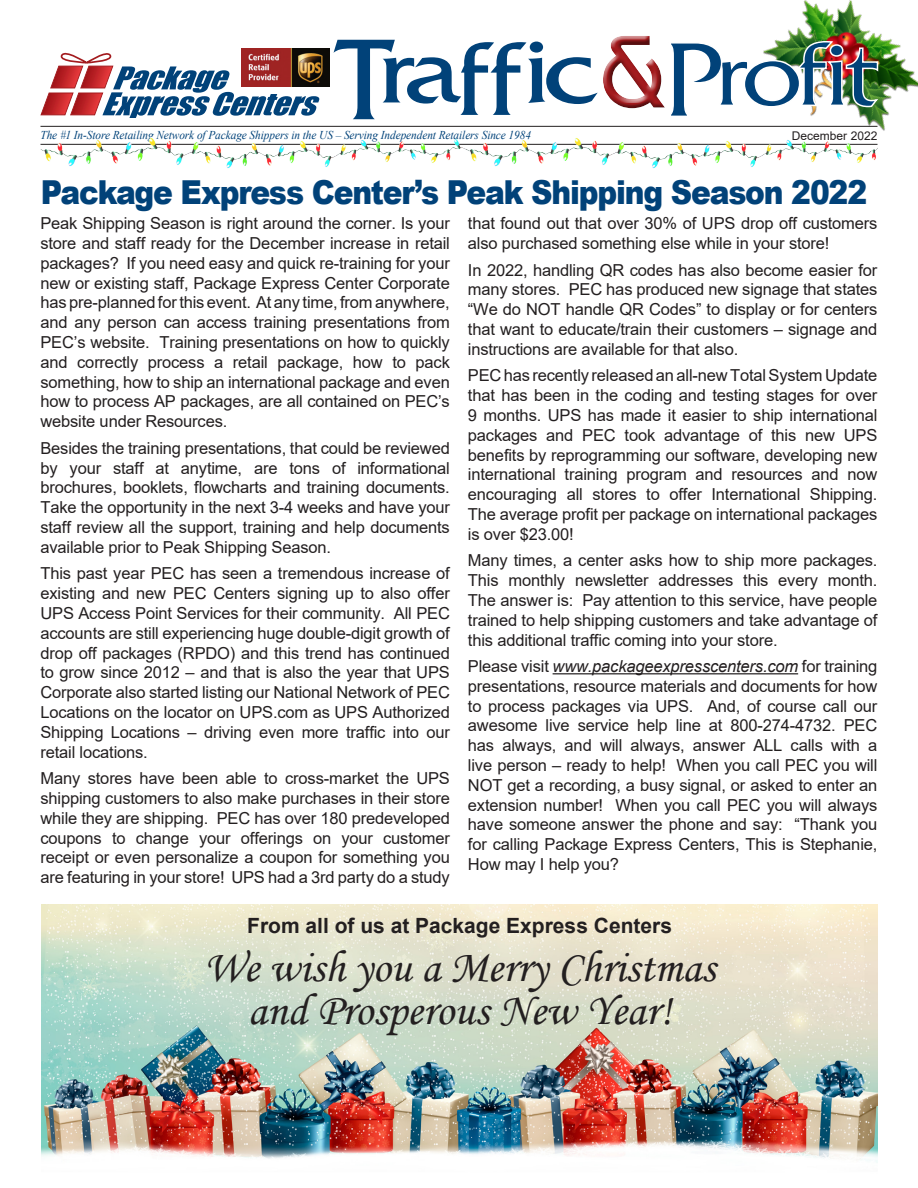
<style>
.page{position:relative;width:918px;height:1188px;background:#fff}
.page>*{position:absolute;margin:0;border:0;box-sizing:border-box;transform-origin:0 0}
.body{font:45px "Monotype Corsiva";color:#231f20}
.Heading{font:900 33px "Arial";letter-spacing:-.04em;color:#014279;scale:.9 1}
.body-2{font:700 21px "Arial";color:#231f20}
.body-3{font:16.5px/19.8px "Arial";letter-spacing:-.01em;color:#231f20;text-align:justify}
.t1{font:italic 12px "Times New Roman";letter-spacing:-.005em;color:#014279;scale:.94 1}
.t2{font:12px "Arial";color:#231f20}
.s1{font-style:italic}
</style>
<div class="page">
<hr style="left:40px;top:126px;width:838px;height:1px;background:#231f20">
<svg style="left:40px;top:48px;width:280px;height:70px"></svg>
<img style="left:242px;top:49px;width:87px;height:38px">
<hr style="left:553px;top:673px;width:245px;height:1px;background:#231f20">
<img style="left:40px;top:138px;width:821px;height:31px">
<img style="left:743px;top:0;width:175px;height:161px">
<svg style="left:334px;top:36px;width:546px;height:83px"></svg>
<img style="left:41px;top:904px;width:837px;height:259px">
<p class="t1" style="left:40px;top:127px;width:523px">The #1 In-Store Retailing Network of Package Shippers in the US – Serving Independent Retailers Since 1984</p>
<p class="t2" style="left:792px;top:127px;width:87px">December 2022</p>
<p class="Heading" style="left:41px;top:168px;width:920px">Package Express Center’s Peak Shipping Season 2022</p>
<p class="body-3" style="left:40px;top:213px;width:411px">Peak Shipping Season is right around the corner. Is your store and staff ready for the December increase in retail packages? If you need easy and quick re-training for your new or existing staff, Package Express Center Corporate has pre-planned for this event. At any time, from anywhere, and any person can access training presentations from PEC’s website. Training presentations on how to quickly and correctly process a retail package, how to pack something, how to ship an international package and even how to process AP packages, are all contained on PEC’s website under Resources.</p>
<p class="body-3" style="left:40px;top:438px;width:411px">Besides the training presentations, that could be reviewed by your staff at anytime, are tons of informational brochures, booklets, flowcharts and training documents.<br>Take the opportunity in the next 3-4 weeks and have your staff review all the support, training and help documents available prior to Peak Shipping Season.</p>
<p class="body-3" style="left:40px;top:564px;width:411px">This past year PEC has seen a tremendous increase of existing and new PEC Centers signing up to also offer UPS Access Point Services for their community. All PEC accounts are still experiencing huge double-digit growth of drop off packages (RPDO) and this trend has continued to grow since 2012 – and that is also the year that UPS Corporate also started listing our National Network of PEC Locations on the locator on UPS.com as UPS Authorized Shipping Locations – driving even more traffic into our retail locations.</p>
<p class="body-3" style="left:40px;top:768px;width:411px">Many stores have been able to cross-market the UPS shipping customers to also make purchases in their store while they are shipping. PEC has over 180 predeveloped coupons to change your offerings on your customer receipt or even personalize a coupon for something you are featuring in your store! UPS had a 3rd party do a study</p>
<p class="body-3" style="left:468px;top:213px;width:411px">that found out that over 30% of UPS drop off customers also purchased something else while in your store!</p>
<p class="body-3" style="left:468px;top:260px;width:411px">In 2022, handling QR codes has also become easier for many stores. PEC has produced new signage that states “We do NOT handle QR Codes” to display or for centers that want to educate/train their customers – signage and instructions are available for that also.</p>
<p class="body-3" style="left:468px;top:366px;width:411px">PEC has recently released an all-new Total System Update that has been in the coding and testing stages for over 9 months. UPS has made it easier to ship international packages and PEC took advantage of this new UPS benefits by reprogramming our software, developing new international training program and resources and now encouraging all stores to offer International Shipping.<br>The average profit per package on international packages is over $23.00!</p>
<p class="body-3" style="left:468px;top:551px;width:411px">Many times, a center asks how to ship more packages.<br>This monthly newsletter addresses this every month.<br>The answer is: Pay attention to this service, have people trained to help shipping customers and take advantage of this additional traffic coming into your store.</p>
<p class="body-3" style="left:468px;top:656px;width:411px">Please visit <span class="s1">www.packageexpresscenters.com</span> for training presentations, resource materials and documents for how to process packages via UPS. And, of course call our awesome live service help line at 800-274-4732. PEC has always, and will always, answer ALL calls with a live person – ready to help! When you call PEC you will NOT get a recording, a busy signal, or asked to enter an extension number! When you call PEC you will always have someone answer the phone and say: “Thank you for calling Package Express Centers, This is Stephanie, How may I help you?</p>
<p class="body-2" style="left:247px;top:911px;width:426px">From all of us at Package Express Centers</p>
<p class="body" style="left:204px;top:940px;width:513px">We wish you a Merry Christmas</p>
<p class="body" style="left:248px;top:983px;width:425px">and Prosperous New Year!</p>
</div>
